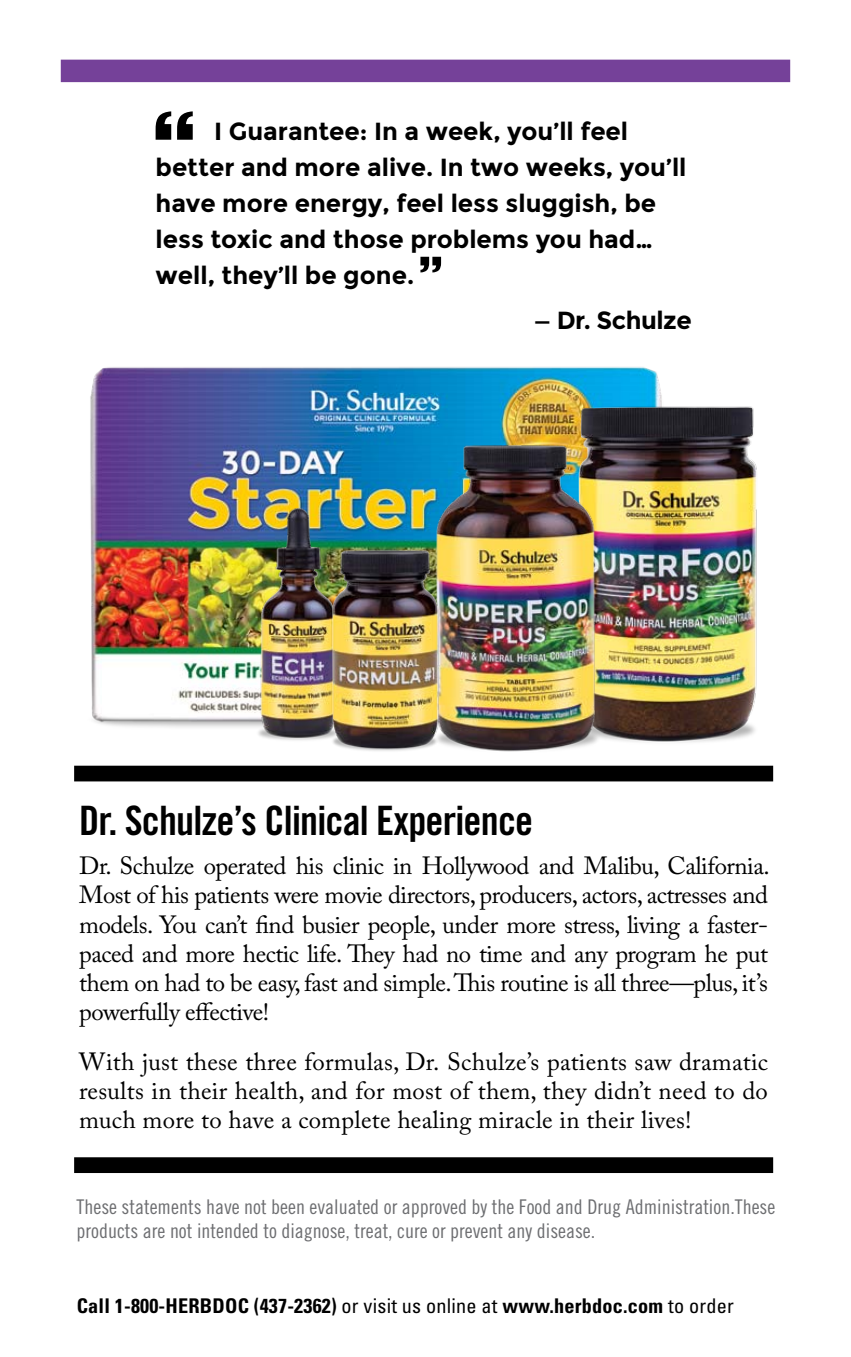
<style>
.page{position:relative;width:851px;height:1357px;background:#fff}
.page>*{position:absolute;margin:0;border:0;box-sizing:border-box;transform-origin:0 0}
.t1{font:40.5px "Trade Gothic Bold Cond Twenty";letter-spacing:-.02em;color:#000}
.t2{font:24.75px/29.2px "Adobe Caslon Pro";letter-spacing:-.005em;color:#000;text-align:justify}
.t3{font:700 24.75px/36px "Montserrat";color:#000}
.t4{font:700 24.75px "Montserrat";letter-spacing:-.02em;color:#000}
.t5{font:20.25px/24.3px "Trade Gothic Cond Eighteen";color:#6d6e71}
.t6{font:700 condensed 20.25px "Univers";letter-spacing:.01em;color:#000}
.s1{font-weight:400}
</style>
<div class="page">
<div style="left:74px;top:766px;width:699px;height:15px;background:#000"></div>
<div style="left:74px;top:1157px;width:699px;height:16px;background:#000"></div>
<div style="left:61px;top:60px;width:729px;height:22px;background:#754199"></div>
<svg style="left:156px;top:111px;width:37px;height:29px"></svg>
<svg style="left:420px;top:257px;width:21px;height:15px"></svg>
<img style="left:90px;top:367px;width:569px;height:361px">
<img style="left:541px;top:382px;width:216px;height:361px">
<img style="left:408px;top:429px;width:216px;height:323px">
<img style="left:243px;top:506px;width:110px;height:234px">
<img style="left:309px;top:529px;width:161px;height:223px">
<p class="t3" style="left:156px;top:113px;width:532px;text-indent:59px">I Guarantee: In a week, you’ll feel better and more alive. In two weeks, you’ll have more energy, feel less sluggish, be less toxic and those problems you had… well, they’ll be gone.</p>
<p class="t4" style="left:534px;top:305px;width:159px">— Dr. Schulze</p>
<h1 class="t1" style="left:79px;top:796px;width:455px">Dr. Schulze’s Clinical Experience</h1>
<p class="t2" style="left:79px;top:851px;width:692px">Dr. Schulze operated his clinic in Hollywood and Malibu, California.<br>Most of his patients were movie directors, producers, actors, actresses and models. You can’t find busier people, under more stress, living a faster&shy;paced and more hectic life. They had no time and any program he put them on had to be easy, fast and simple. This routine is all three—plus, it’s powerfully effective!</p>
<p class="t2" style="left:79px;top:1047px;width:690px">With just these three formulas, Dr. Schulze’s patients saw dramatic results in their health, and for most of them, they didn’t need to do much more to have a complete healing miracle in their lives!</p>
<p class="t5" style="left:77px;top:1194px;width:700px">These statements have not been evaluated or approved by the Food and Drug Administration.These products are not intended to diagnose, treat, cure or prevent any disease.</p>
<p class="t6" style="left:77px;top:1294px;width:658px">Call 1-800-HERBDOC (437-2362) <span class="s1">or visit us online at</span> www.herbdoc.com <span class="s1">to order</span></p>
</div>
